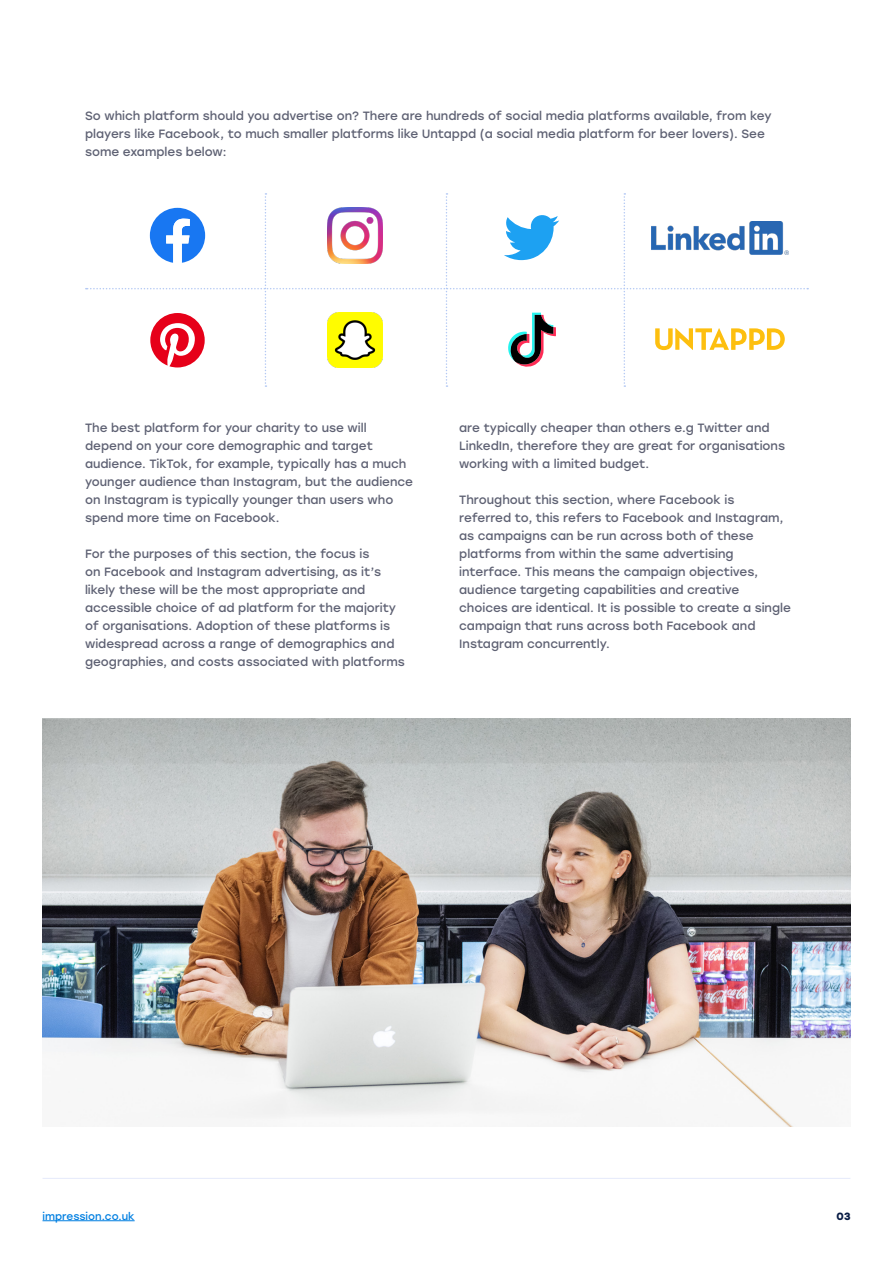
<style>
.page{position:relative;width:893px;height:1263px;background:#fff}
.page>*{position:absolute;margin:0;border:0;box-sizing:border-box;transform-origin:0 0}
.t1{font:12px/18px "Stolzl";color:#5e6173}
.t2{font:10.5px "Stolzl";color:#007fe1}
.t3{font:700 10.5px "Stolzl";color:#071b44}
</style>
<div class="page">
<hr style="left:43px;top:1220px;width:92px;height:1px;background:#007fe1">
<hr style="left:43px;top:1178px;width:807px;height:1px;background:#e5eafb">
<img style="left:43px;top:719px;width:807px;height:408px">
<svg style="left:86px;top:193px;width:722px;height:194px"></svg>
<p class="t1" style="left:85px;top:106px;width:688px">So which platform should you advertise on? There are hundreds of social media platforms available, from key players like Facebook, to much smaller platforms like Untappd (a social media platform for beer lovers). See some examples below:</p>
<p class="t1" style="left:85px;top:419px;width:330px">The best platform for your charity to use will depend on your core demographic and target audience. TikTok, for example, typically has a much younger audience than Instagram, but the audience on Instagram is typically younger than users who spend more time on Facebook.</p>
<p class="t1" style="left:85px;top:545px;width:321px">For the purposes of this section, the focus is<br>on Facebook and Instagram advertising, as it’s likely these will be the most appropriate and accessible choice of ad platform for the majority of organisations. Adoption of these platforms is widespread across a range of demographics and geographies, and costs associated with platforms</p>
<p class="t1" style="left:459px;top:419px;width:327px">are typically cheaper than others e.g Twitter and<br>LinkedIn, therefore they are great for organisations working with a limited budget.</p>
<p class="t1" style="left:459px;top:491px;width:333px">Throughout this section, where Facebook is<br>referred to, this refers to Facebook and Instagram, as campaigns can be run across both of these platforms from within the same advertising interface. This means the campaign objectives, audience targeting capabilities and creative choices are identical. It is possible to create a single campaign that runs across both Facebook and Instagram concurrently.</p>
<p class="t2" style="left:43px;top:1208px;width:94px">impression.co.uk</p>
<p class="t3" style="left:837px;top:1208px;width:15px">03</p>
</div>
